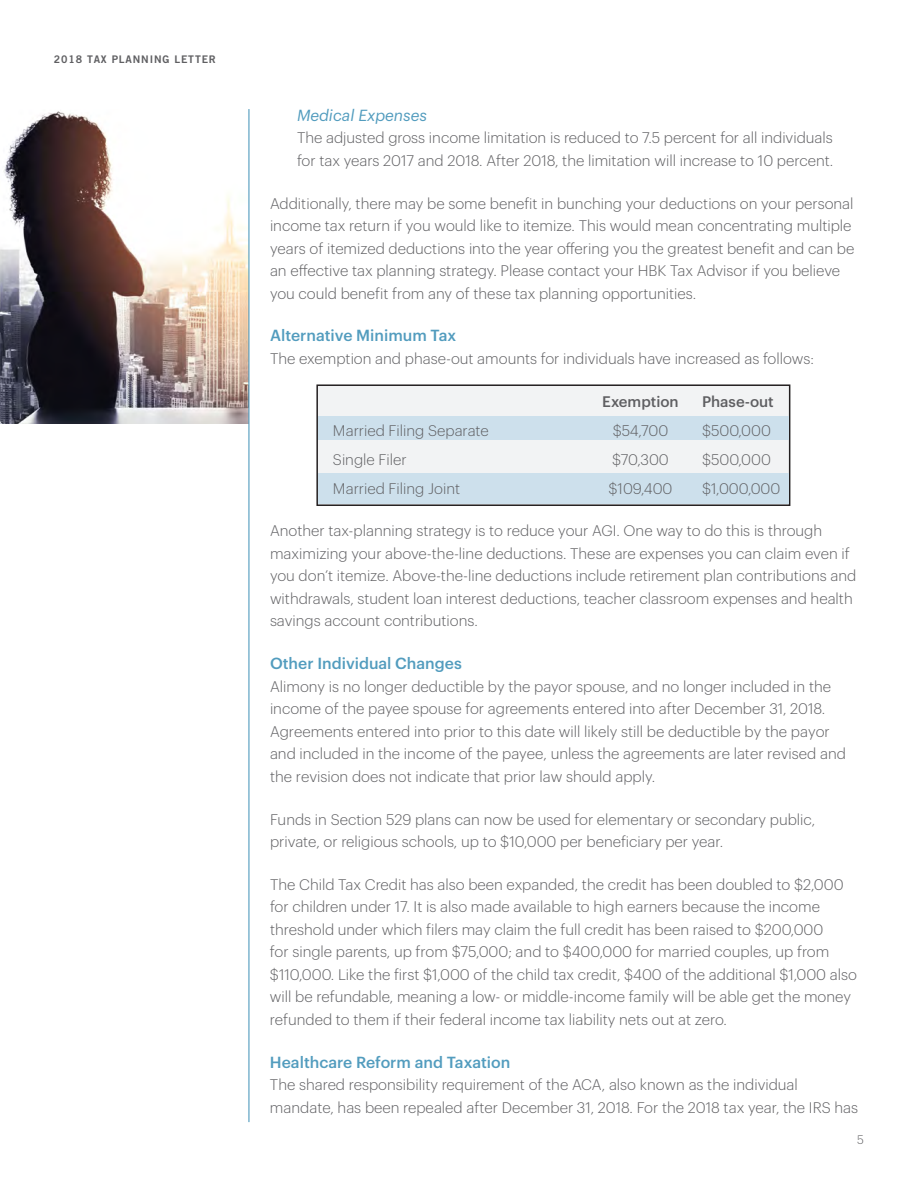
<style>
.page{position:relative;width:918px;height:1188px;background:#fff}
.page>*{position:absolute;margin:0;border:0;box-sizing:border-box;transform-origin:0 0}
.Body_Text{font:500 15.75px "Graphik";color:#529cbe}
.Subheader{font:500 15.75px "Graphik";color:#529cbe}
.Subheader-2{font:italic 15.75px "Graphik";color:#529cbe}
.Body_Text-2{font:300 15px/22.5px "Graphik";color:#5f5f62}
.Body_Text-3{font:500 15px "Graphik";color:#5f5f62}
.t1{font:300 12px "Graphik";color:#5f5f62}
.Copy{font:10.5px "Trade Gothic Bold Two";letter-spacing:.08em;color:#5f5f62}
</style>
<div class="page">
<div style="left:317px;top:385px;width:473px;height:120px;background:#f2f3f4"></div>
<div style="left:316px;top:384px;width:474px;height:122px;border:2px solid #231f20"></div>
<div style="left:318px;top:417px;width:471px;height:23px;background:#cde0ec"></div>
<div style="left:318px;top:473px;width:471px;height:31px;background:#cde0ec"></div>
<img style="left:0;top:111px;width:248px;height:313px">
<hr style="left:248px;top:109px;width:2px;height:1013px;background:#529cbe">
<p class="Copy" style="left:54px;top:52px;width:163px">2018 TAX PLANNING LETTER</p>
<p class="Subheader-2" style="left:297px;top:103px;width:132px">Medical Expenses</p>
<p class="Body_Text-2" style="left:297px;top:125px;width:538px">The adjusted gross income limitation is reduced to 7.5 percent for all individuals for tax years 2017 and 2018. After 2018, the limitation will increase to 10 percent.</p>
<p class="Body_Text-2" style="left:270px;top:191px;width:586px">Additionally, there may be some benefit in bunching your deductions on your personal income tax return if you would like to itemize. This would mean concentrating multiple years of itemized deductions into the year offering you the greatest benefit and can be an effective tax planning strategy. Please contact your HBK Tax Advisor if you believe you could benefit from any of these tax planning opportunities.</p>
<p class="Subheader" style="left:270px;top:324px;width:188px">Alternative Minimum Tax</p>
<p class="Body_Text-2" style="left:270px;top:346px;width:546px">The exemption and phase-out amounts for individuals have increased as follows:</p>
<p class="Body_Text-3" style="left:602px;top:390px;width:78px">Exemption</p>
<p class="Body_Text-3" style="left:702px;top:390px;width:73px">Phase-out</p>
<p class="Body_Text-2" style="left:333px;top:418px;width:157px">Married Filing Separate</p>
<p class="Body_Text-2" style="left:613px;top:418px;width:57px">$54,700</p>
<p class="Body_Text-2" style="left:702px;top:418px;width:70px">$500,000</p>
<p class="Body_Text-2" style="left:333px;top:447px;width:75px">Single Filer</p>
<p class="Body_Text-2" style="left:612px;top:447px;width:58px">$70,300</p>
<p class="Body_Text-2" style="left:702px;top:447px;width:70px">$500,000</p>
<p class="Body_Text-2" style="left:333px;top:476px;width:129px">Married Filing Joint</p>
<p class="Body_Text-2" style="left:608px;top:476px;width:66px">$109,400</p>
<p class="Body_Text-2" style="left:702px;top:476px;width:80px">$1,000,000</p>
<p class="Body_Text-2" style="left:270px;top:519px;width:588px">Another tax-planning strategy is to reduce your AGI. One way to do this is through maximizing your above-the-line deductions. These are expenses you can claim even if you don’t itemize. Above-the-line deductions include retirement plan contributions and withdrawals, student loan interest deductions, teacher classroom expenses and health savings account contributions.</p>
<p class="Body_Text" style="left:270px;top:652px;width:193px">Other Individual Changes</p>
<p class="Body_Text-2" style="left:270px;top:674px;width:577px">Alimony is no longer deductible by the payor spouse, and no longer included in the income of the payee spouse for agreements entered into after December 31, 2018.<br>Agreements entered into prior to this date will likely still be deductible by the payor and included in the income of the payee, unless the agreements are later revised and the revision does not indicate that prior law should apply.</p>
<p class="Body_Text-2" style="left:270px;top:807px;width:547px">Funds in Section 529 plans can now be used for elementary or secondary public, private, or religious schools, up to $10,000 per beneficiary per year.</p>
<p class="Body_Text-2" style="left:270px;top:872px;width:588px">The Child Tax Credit has also been expanded, the credit has been doubled to $2,000 for children under 17. It is also made available to high earners because the income threshold under which filers may claim the full credit has been raised to $200,000<br>for single parents, up from $75,000; and to $400,000 for married couples, up from $110,000. Like the first $1,000 of the child tax credit, $400 of the additional $1,000 also will be refundable, meaning a low- or middle-income family will be able get the money refunded to them if their federal income tax liability nets out at zero.</p>
<p class="Body_Text" style="left:270px;top:1050px;width:242px">Healthcare Reform and Taxation</p>
<p class="Body_Text-2" style="left:270px;top:1073px;width:590px">The shared responsibility requirement of the ACA, also known as the individual mandate, has been repealed after December 31, 2018. For the 2018 tax year, the IRS has</p>
<p class="t1" style="left:857px;top:1131px;width:8px">5</p>
</div>
